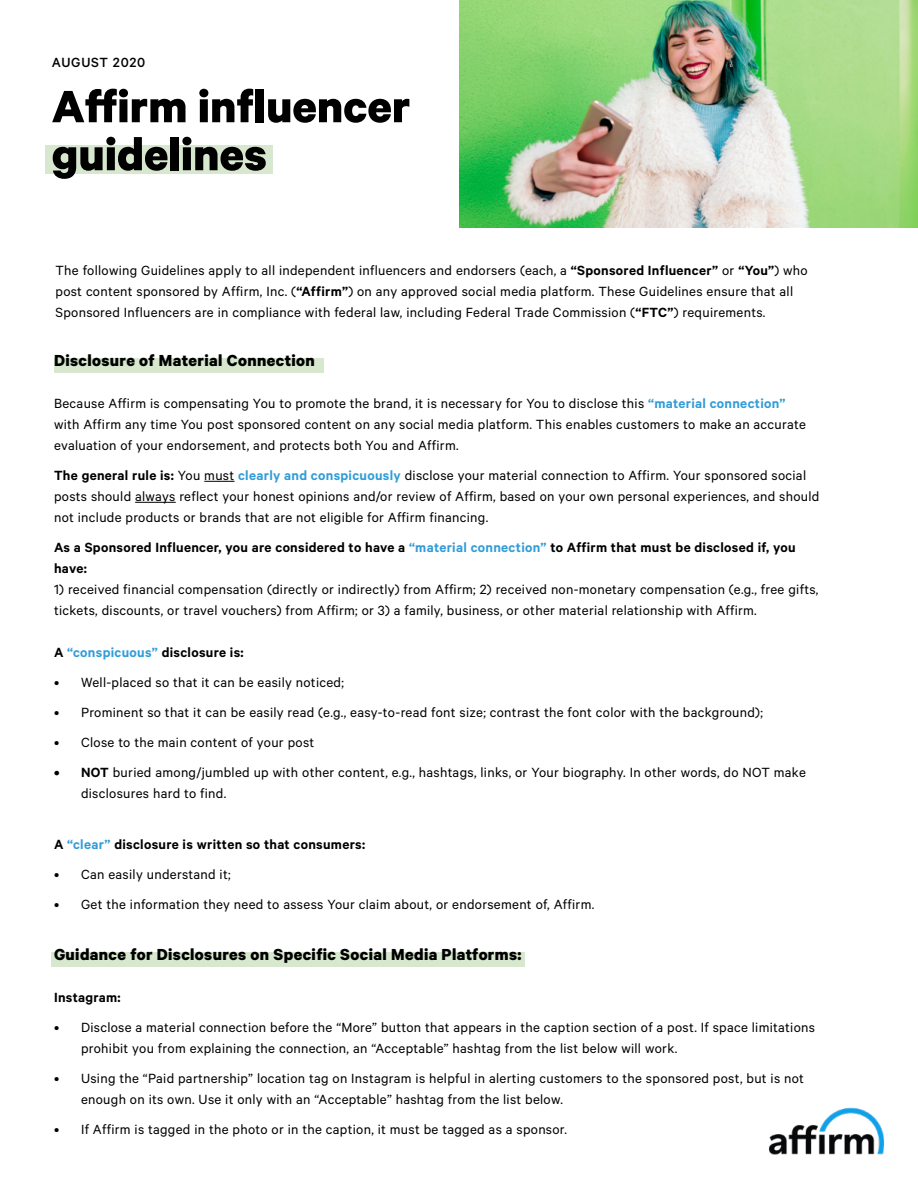
<style>
.page{position:relative;width:918px;height:1188px;background:#fff}
.page>*{position:absolute;margin:0;border:0;box-sizing:border-box;transform-origin:0 0}
.t1{font:700 51px/48px "Calibre";color:#000}
.t2{font:700 18px "Calibre";letter-spacing:.02em;color:#000}
.t3{font:15px/21px "Calibre";letter-spacing:.02em;color:#000}
.t4{font:600 15px/21px "Calibre";letter-spacing:.02em;color:#000}
.t5{font:500 15px "Calibre";letter-spacing:.05em;color:#000}
.s1{font-weight:600}
.s2{font-weight:600;color:#319dd8}
.s3{color:#319dd8}
</style>
<div class="page">
<div style="left:54px;top:358px;width:269px;height:15px;background:#d7e8ce"></div>
<div style="left:52px;top:952px;width:473px;height:16px;background:#d7e8ce"></div>
<div style="left:46px;top:145px;width:227px;height:29px;background:#d7e8ce"></div>
<hr style="left:204px;top:481px;width:31px;height:1px;background:#000">
<hr style="left:135px;top:502px;width:41px;height:1px;background:#000">
<img style="left:459px;top:0;width:459px;height:228px">
<img style="left:769px;top:1107px;width:116px;height:48px">
<p class="t5" style="left:52px;top:53px;width:95px">AUGUST 2020</p>
<h1 class="t1" style="left:52px;top:81px;width:360px">Affirm influencer guidelines</h1>
<p class="t3" style="left:55px;top:259px;width:754px">The following Guidelines apply to all independent influencers and endorsers (each, a <span class="s1">“Sponsored Influencer”</span> or <span class="s1">“You”</span>) who post content sponsored by Affirm, Inc. (<span class="s1">“Affirm”</span>) on any approved social media platform. These Guidelines ensure that all<br>Sponsored Influencers are in compliance with federal law, including Federal Trade Commission (<span class="s1">“FTC”</span>) requirements.</p>
<p class="t2" style="left:54px;top:350px;width:262px">Disclosure of Material Connection</p>
<p class="t3" style="left:54px;top:393px;width:753px">Because Affirm is compensating You to promote the brand, it is necessary for You to disclose this <span class="s2">“material connection” </span>with Affirm any time You post sponsored content on any social media platform. This enables customers to make an accurate evaluation of your endorsement, and protects both You and Affirm.</p>
<p class="t3" style="left:54px;top:465px;width:767px"><span class="s1">The general rule is:</span> You must <span class="s2">clearly and conspicuously</span> disclose your material connection to Affirm. Your sponsored social posts should always reflect your honest opinions and/or review of Affirm, based on your own personal experiences, and should not include products or brands that are not eligible for Affirm financing.</p>
<p class="t4" style="left:54px;top:537px;width:743px">As a Sponsored Influencer, you are considered to have a <span class="s3">“material connection”</span> to Affirm that must be disclosed if, you have:</p>
<p class="t3" style="left:54px;top:579px;width:766px">1) received financial compensation (directly or indirectly) from Affirm; 2) received non-monetary compensation (e.g., free gifts, tickets, discounts, or travel vouchers) from Affirm; or 3) a family, business, or other material relationship with Affirm.</p>
<p class="t4" style="left:54px;top:642px;width:191px">A <span class="s3">“conspicuous”</span> disclosure is:</p>
<p class="t3" style="left:54px;top:672px;width:291px">• Well-placed so that it can be easily noticed;</p>
<p class="t3" style="left:54px;top:702px;width:710px">• Prominent so that it can be easily read (e.g., easy-to-read font size; contrast the font color with the background);</p>
<p class="t3" style="left:54px;top:732px;width:262px">• Close to the main content of your post</p>
<p class="t3" style="left:81px;top:762px;width:726px;text-indent:-27px"><span class="s1">• NOT</span> buried among/jumbled up with other content, e.g., hashtags, links, or Your biography. In other words, do NOT make disclosures hard to find.</p>
<p class="t4" style="left:54px;top:834px;width:313px">A <span class="s3">“clear”</span> disclosure is written so that consumers:</p>
<p class="t3" style="left:54px;top:864px;width:178px">• Can easily understand it;</p>
<p class="t3" style="left:54px;top:894px;width:542px">• Get the information they need to assess Your claim about, or endorsement of, Affirm.</p>
<p class="t2" style="left:54px;top:944px;width:469px">Guidance for Disclosures on Specific Social Media Platforms:</p>
<p class="t4" style="left:54px;top:987px;width:68px">Instagram:</p>
<p class="t3" style="left:81px;top:1017px;width:735px;text-indent:-27px">• Disclose a material connection before the “More” button that appears in the caption section of a post. If space limitations prohibit you from explaining the connection, an “Acceptable” hashtag from the list below will work.</p>
<p class="t3" style="left:81px;top:1068px;width:724px;text-indent:-27px">• Using the “Paid partnership” location tag on Instagram is helpful in alerting customers to the sponsored post, but is not enough on its own. Use it only with an “Acceptable” hashtag from the list below.</p>
<p class="t3" style="left:54px;top:1119px;width:514px">• If Affirm is tagged in the photo or in the caption, it must be tagged as a sponsor.</p>
</div>
